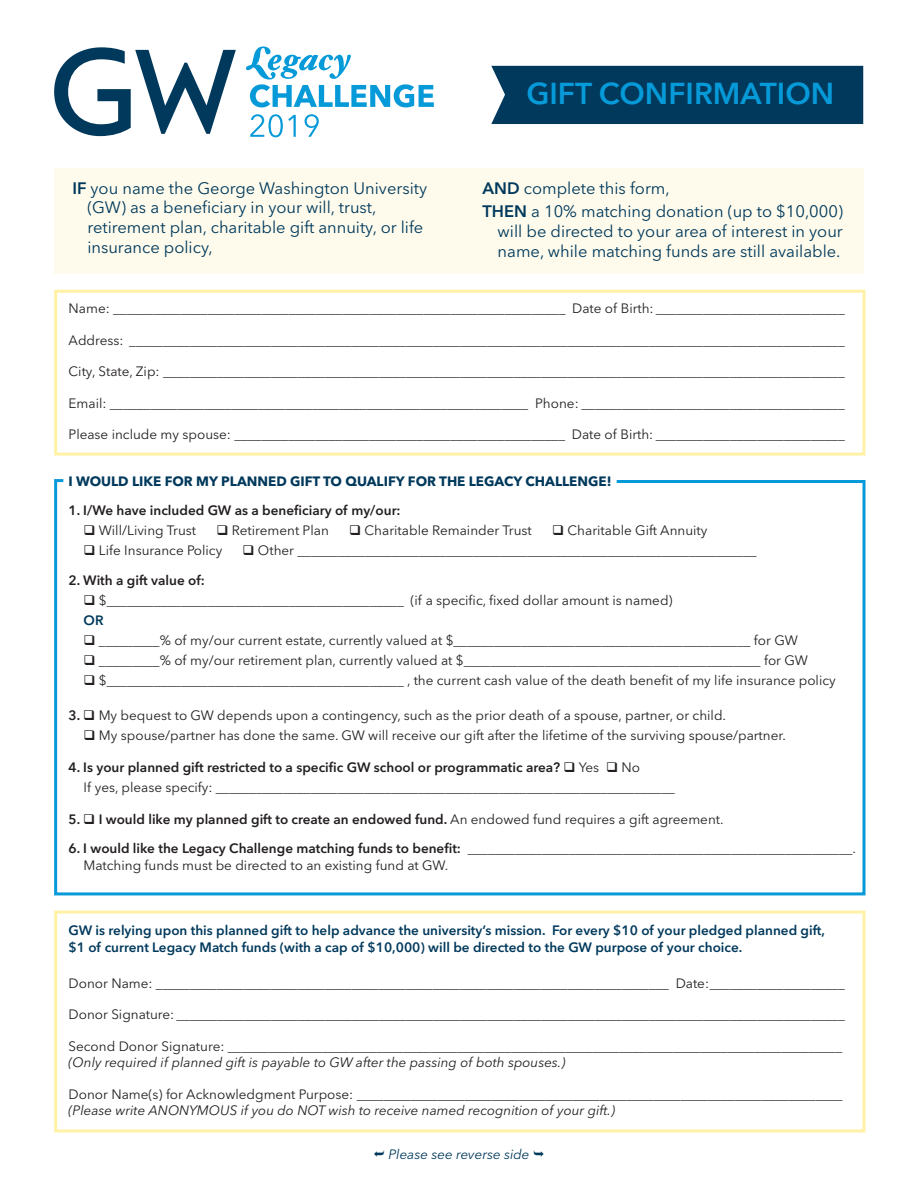
<style>
.page{position:relative;width:918px;height:1188px;background:#fff}
.page>*{position:absolute;margin:0;border:0;box-sizing:border-box;transform-origin:0 0}
.t1{font:600 30px "Avenir Next LT Pro";color:#069ad9}
.t2{font:16.5px/19.8px "Avenir Next LT Pro";color:#00395c}
.t3{font:13.5px/20px "Avenir Next LT Pro";color:#231f20}
.t4{font:600 13.5px/16.2px "Avenir Next LT Pro";color:#00395c}
.t5{font:600 13.5px "Avenir Next LT Pro";color:#231f20}
.t6{font:italic 13.5px "Avenir Next LT Pro";color:#231f20}
.t7{font:700 13.5px "Avenir Next LT Pro";color:#00395c}
.t8{font:italic 13.5px "Avenir Next LT Pro";color:#00395c}
.s1{font-weight:600}
.s2{font-weight:600;color:#00395c}
.s3{font-weight:400}
</style>
<div class="page">
<div style="left:54px;top:169px;width:810px;height:105px;background:#fefbec"></div>
<div style="left:491px;top:66px;width:372px;height:58px;background:#00395c"></div>
<div style="left:54px;top:290px;width:812px;height:166px;border:3px solid #fff1a5"></div>
<svg style="left:54px;top:479px;width:812px;height:417px"></svg>
<div style="left:54px;top:911px;width:812px;height:221px;border:3px solid #fff1a5"></div>
<svg style="left:54px;top:47px;width:182px;height:89px"></svg>
<svg style="left:246px;top:47px;width:188px;height:60px"></svg>
<svg style="left:250px;top:114px;width:69px;height:23px"></svg>
<h1 class="t1" style="left:526px;top:76px;width:309px">GIFT CONFIRMATION</h1>
<p class="t2" style="left:87px;top:178px;width:341px;text-indent:-15px"><span class="s1">IF</span> you name the George Washington University (GW) as a beneficiary in your will, trust, retirement plan, charitable gift annuity, or life insurance policy,</p>
<p class="t2" style="left:483px;top:176px;width:362px;line-height:23.5px"><span class="s1">AND</span> complete this form,<br><span class="s1">THEN</span> a 10% matching donation (up to $10,000)</p>
<p class="t2" style="left:498px;top:221px;width:347px">will be directed to your area of interest in your name, while matching funds are still available.</p>
<p class="t3" style="left:69px;top:299px;width:778px">Name: ___________________________________________________________________ Date of Birth: ____________________________</p>
<p class="t3" style="left:69px;top:330px;width:778px">Address: __________________________________________________________________________________________________________</p>
<p class="t3" style="left:69px;top:362px;width:778px">City, State, Zip: _____________________________________________________________________________________________________</p>
<p class="t3" style="left:69px;top:393px;width:778px">Email: ______________________________________________________________ Phone: _______________________________________</p>
<p class="t3" style="left:69px;top:425px;width:778px">Please include my spouse: _________________________________________________ Date of Birth: ____________________________</p>
<p class="t7" style="left:69px;top:473px;width:544px">I WOULD LIKE FOR MY PLANNED GIFT TO QUALIFY FOR THE LEGACY CHALLENGE!</p>
<p class="t5" style="left:69px;top:502px;width:334px">1. I/We have included GW as a beneficiary of my/our:</p>
<p class="t3" style="left:84px;top:520px;width:114px">❑ Will/Living Trust</p>
<p class="t3" style="left:216px;top:520px;width:114px">❑ Retirement Plan</p>
<p class="t3" style="left:349px;top:520px;width:184px">❑ Charitable Remainder Trust</p>
<p class="t3" style="left:552px;top:520px;width:157px">❑ Charitable Gift Annuity</p>
<p class="t3" style="left:84px;top:540px;width:140px">❑ Life Insurance Policy</p>
<p class="t3" style="left:243px;top:540px;width:515px">❑ Other ____________________________________________________________________</p>
<p class="t5" style="left:69px;top:572px;width:138px">2. With a gift value of:</p>
<p class="t3" style="left:84px;top:591px;width:591px">❑ $____________________________________________ (if a specific, fixed dollar amount is named)<br><span class="s2">OR</span></p>
<p class="t3" style="left:84px;top:631px;width:716px">❑ _________% of my/our current estate, currently valued at $____________________________________________ for GW</p>
<p class="t3" style="left:84px;top:651px;width:726px">❑ _________% of my/our retirement plan, currently valued at $____________________________________________ for GW</p>
<p class="t3" style="left:84px;top:671px;width:754px">❑ $____________________________________________ , the current cash value of the death benefit of my life insurance policy</p>
<p class="t3" style="left:69px;top:705px;width:659px"><span class="s1">3.</span> ❑ My bequest to GW depends upon a contingency, such as the prior death of a spouse, partner, or child.</p>
<p class="t3" style="left:84px;top:725px;width:704px">❑ My spouse/partner has done the same. GW will receive our gift after the lifetime of the surviving spouse/partner.</p>
<p class="t3" style="left:84px;top:757px;width:593px;text-indent:-15px"><span class="s1">4. Is your planned gift restricted to a specific GW school or programmatic area?</span> ❑ Yes ❑ No<br>If yes, please specify: ____________________________________________________________________</p>
<p class="t5" style="left:69px;top:811px;width:657px">5. ❑ I would like my planned gift to create an endowed fund. <span class="s3">An endowed fund requires a gift agreement.</span></p>
<p class="t3" style="left:84px;top:841px;width:774px;line-height:16.2px;text-indent:-15px"><span class="s1">6. I would like the Legacy Challenge matching funds to benefit:</span> _________________________________________________________.<br>Matching funds must be directed to an existing fund at GW.</p>
<p class="t4" style="left:69px;top:922px;width:758px">GW is relying upon this planned gift to help advance the university’s mission. For every $10 of your pledged planned gift, $1 of current Legacy Match funds (with a cap of $10,000) will be directed to the GW purpose of your choice.</p>
<p class="t3" style="left:69px;top:973px;width:778px">Donor Name: ____________________________________________________________________________ Date:____________________</p>
<p class="t3" style="left:69px;top:1005px;width:778px">Donor Signature: ___________________________________________________________________________________________________</p>
<p class="t3" style="left:69px;top:1036px;width:775px">Second Donor Signature: ___________________________________________________________________________________________</p>
<p class="t6" style="left:69px;top:1054px;width:498px">(Only required if planned gift is payable to GW after the passing of both spouses.)</p>
<p class="t3" style="left:69px;top:1084px;width:776px">Donor Name(s) for Acknowledgment Purpose: ________________________________________________________________________</p>
<p class="t6" style="left:69px;top:1102px;width:548px">(Please write ANONYMOUS if you do NOT wish to receive named recognition of your gift.)</p>
<p class="t8" style="left:388px;top:1147px;width:143px">Please see reverse side</p>
</div>
